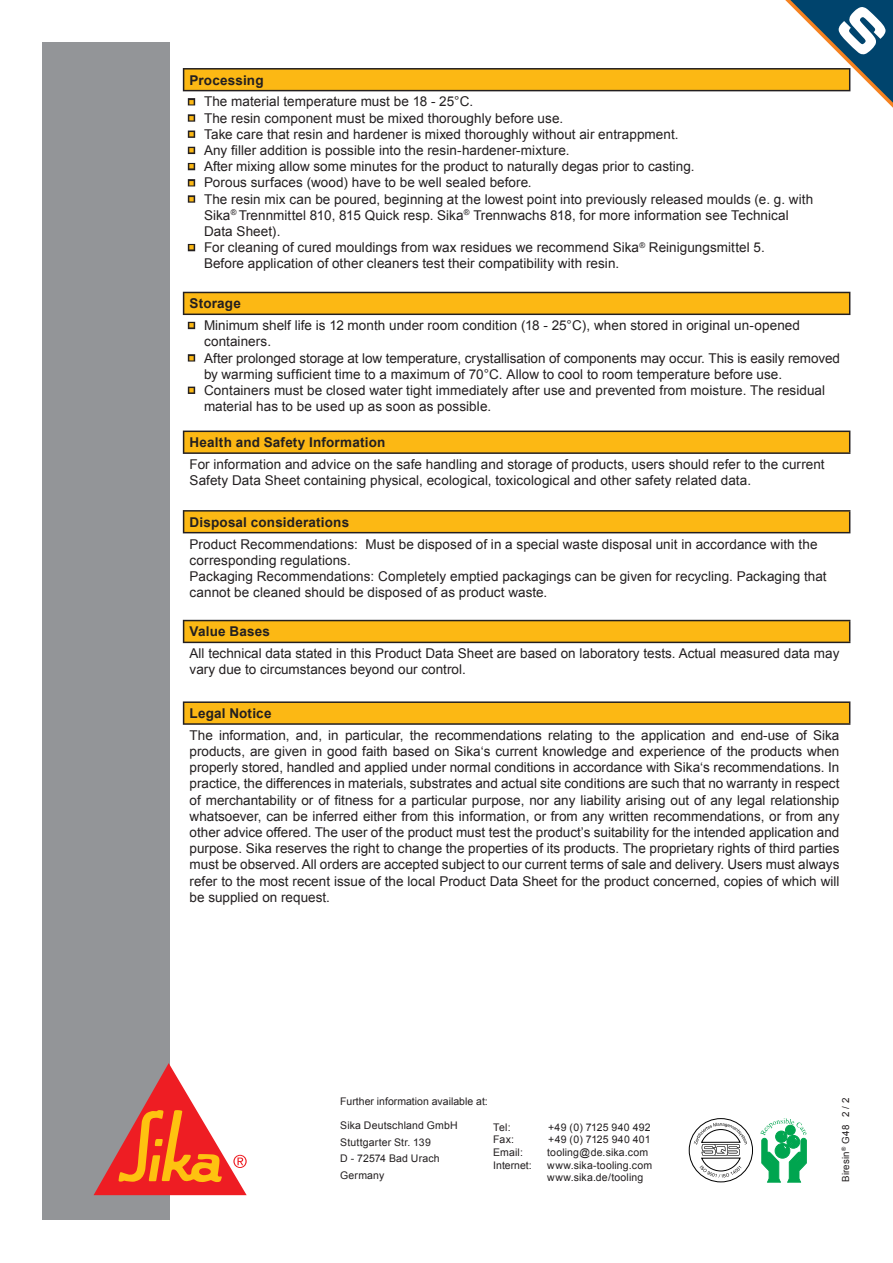
<style>
.page{position:relative;width:893px;height:1263px;background:#fff}
.page>*{position:absolute;margin:0;border:0;box-sizing:border-box;transform-origin:0 0}
.t1{font:13.5px/16.2px "Arial";letter-spacing:.005em;color:#231f20}
.t2{font:700 13.5px "Arial";letter-spacing:.015em;color:#231f20}
.t3{font:10.5px/16.5px "Arial";letter-spacing:.015em;color:#231f20}
.t4{font:9.75px "Arial";letter-spacing:.02em;color:#231f20}
.t5{font:7.5px/16.2px "Wingdings";color:#fcb814;text-align:justify}
</style>
<div class="page">
<div style="left:43px;top:43px;width:127px;height:1177px;background:#939598"></div>
<svg style="left:94px;top:1063px;width:153px;height:132px"></svg>
<svg style="left:760px;top:1118px;width:46px;height:64px"></svg>
<div style="left:689px;top:1118px;width:64px;height:64px;border:1px solid #000;border-radius:50%"></div>
<svg style="left:694px;top:1123px;width:53px;height:54px"></svg>
<div style="left:184px;top:69px;width:666px;height:22px;background:#fcb814"></div>
<svg style="left:184px;top:91px;width:597px;height:161px"></svg>
<hr style="left:200px;top:68px;width:650px;height:2px;background:#231f20">
<svg style="left:183px;top:68px;width:17px;height:23px"></svg>
<hr style="left:200px;top:90px;width:650px;height:1px;background:#231f20">
<div style="left:188px;top:98px;width:7px;height:7px;border:3px solid #231f20"></div>
<div style="left:188px;top:114px;width:7px;height:8px;border:3px solid #231f20"></div>
<div style="left:188px;top:131px;width:7px;height:7px;border:3px solid #231f20"></div>
<div style="left:188px;top:147px;width:7px;height:7px;border:3px solid #231f20"></div>
<div style="left:188px;top:163px;width:7px;height:7px;border:3px solid #231f20"></div>
<div style="left:188px;top:179px;width:7px;height:7px;border:3px solid #231f20"></div>
<div style="left:188px;top:195px;width:7px;height:8px;border:3px solid #231f20"></div>
<div style="left:188px;top:244px;width:7px;height:7px;border:3px solid #231f20"></div>
<div style="left:184px;top:292px;width:666px;height:22px;background:#fcb814"></div>
<svg style="left:184px;top:315px;width:666px;height:79px"></svg>
<hr style="left:200px;top:292px;width:650px;height:1px;background:#231f20">
<svg style="left:849px;top:293px;width:1px;height:21px"></svg>
<svg style="left:183px;top:292px;width:17px;height:23px"></svg>
<hr style="left:200px;top:314px;width:650px;height:1px;background:#231f20">
<div style="left:188px;top:322px;width:7px;height:7px;border:3px solid #231f20"></div>
<div style="left:188px;top:354px;width:7px;height:8px;border:3px solid #231f20"></div>
<div style="left:188px;top:387px;width:7px;height:7px;border:3px solid #231f20"></div>
<div style="left:184px;top:431px;width:666px;height:22px;background:#fcb814"></div>
<svg style="left:849px;top:432px;width:1px;height:20px"></svg>
<hr style="left:183px;top:431px;width:667px;height:1px;background:#231f20">
<svg style="left:183px;top:432px;width:1px;height:20px"></svg>
<hr style="left:183px;top:452px;width:667px;height:2px;background:#231f20">
<div style="left:184px;top:511px;width:666px;height:22px;background:#fcb814"></div>
<svg style="left:849px;top:512px;width:1px;height:20px"></svg>
<hr style="left:183px;top:510px;width:667px;height:2px;background:#231f20">
<svg style="left:183px;top:512px;width:1px;height:20px"></svg>
<hr style="left:183px;top:532px;width:667px;height:1px;background:#231f20">
<div style="left:184px;top:620px;width:666px;height:22px;background:#fcb814"></div>
<svg style="left:849px;top:621px;width:1px;height:21px"></svg>
<hr style="left:183px;top:620px;width:667px;height:1px;background:#231f20">
<svg style="left:183px;top:621px;width:1px;height:21px"></svg>
<hr style="left:183px;top:642px;width:667px;height:1px;background:#231f20">
<div style="left:184px;top:702px;width:666px;height:22px;background:#fcb814"></div>
<svg style="left:849px;top:703px;width:1px;height:20px"></svg>
<hr style="left:183px;top:701px;width:667px;height:2px;background:#231f20">
<svg style="left:183px;top:703px;width:1px;height:20px"></svg>
<hr style="left:183px;top:723px;width:667px;height:2px;background:#231f20">
<svg style="left:781px;top:0;width:112px;height:108px"></svg>
<p class="t2" style="left:190px;top:71px;width:76px">Processing</p>
<p class="t5" style="left:189px;top:94px;width:7px">■ ■ ■ ■ ■ ■ ■</p>
<p class="t1" style="left:204px;top:94px;width:611px">The material temperature must be 18 - 25°C.<br>The resin component must be mixed thoroughly before use.<br>Take care that resin and hardener is mixed thoroughly without air entrappment.<br>Any filler addition is possible into the resin-hardener-mixture.<br>After mixing allow some minutes for the product to naturally degas prior to casting.<br>Porous surfaces (wood) have to be well sealed before.<br>The resin mix can be poured, beginning at the lowest point into previously released moulds (e. g. with Sika<sup>®</sup> Trennmittel 810, 815 Quick resp. Sika<sup>®</sup> Trennwachs 818, for more information see Technical Data Sheet).<br>For cleaning of cured mouldings from wax residues we recommend Sika<sup>®</sup> Reinigungsmittel 5.<br>Before application of other cleaners test their compatibility with resin.</p>
<p class="t2" style="left:190px;top:295px;width:53px">Storage</p>
<p class="t5" style="left:189px;top:317px;width:7px">■</p>
<p class="t5" style="left:189px;top:350px;width:7px">■</p>
<p class="t5" style="left:189px;top:382px;width:7px">■</p>
<p class="t5" style="left:189px;top:240px;width:7px">■</p>
<p class="t1" style="left:204px;top:317px;width:637px">Minimum shelf life is 12 month under room condition (18 - 25°C), when stored in original un-opened containers.<br>After prolonged storage at low temperature, crystallisation of components may occur. This is easily removed by warming sufficient time to a maximum of 70°C. Allow to cool to room temperature before use.<br>Containers must be closed water tight immediately after use and prevented from moisture. The residual material has to be used up as soon as possible.</p>
<p class="t2" style="left:190px;top:433px;width:197px">Health and Safety Information</p>
<p class="t1" style="left:190px;top:456px;width:637px">For information and advice on the safe handling and storage of products, users should refer to the current<br>Safety Data Sheet containing physical, ecological, toxicological and other safety related data.</p>
<p class="t2" style="left:190px;top:513px;width:161px">Disposal considerations</p>
<p class="t1" style="left:190px;top:536px;width:639px">Product Recommendations: Must be disposed of in a special waste disposal unit in accordance with the corresponding regulations.<br>Packaging Recommendations: Completely emptied packagings can be given for recycling. Packaging that cannot be cleaned should be disposed of as product waste.</p>
<p class="t2" style="left:190px;top:623px;width:82px">Value Bases</p>
<p class="t1" style="left:190px;top:645px;width:651px">All technical data stated in this Product Data Sheet are based on laboratory tests. Actual measured data may vary due to circumstances beyond our control.</p>
<p class="t2" style="left:190px;top:704px;width:83px">Legal Notice</p>
<p class="t1" style="left:190px;top:727px;width:651px;text-align:justify">The information, and, in particular, the recommendations relating to the application and end-use of Sika products, are given in good faith based on Sika‘s current knowledge and experience of the products when properly stored, handled and applied under normal conditions in accordance with Sika‘s recommendations. In practice, the differences in materials, substrates and actual site conditions are such that no warranty in respect of merchantability or of fitness for a particular purpose, nor any liability arising out of any legal relationship whatsoever, can be inferred either from this information, or from any written recommendations, or from any other advice offered. The user of the product must test the product’s suitability for the intended application and purpose. Sika reserves the right to change the properties of its products. The proprietary rights of third parties must be observed. All orders are accepted subject to our current terms of sale and delivery. Users must always refer to the most recent issue of the local Product Data Sheet for the product concerned, copies of which will be supplied on request.</p>
<p class="t3" style="left:340px;top:1093px;width:149px">Further information available at:</p>
<p class="t3" style="left:340px;top:1117px;width:119px">Sika Deutschland GmbH<br>Stuttgarter Str. 139<br>D - 72574 Bad Urach<br>Germany</p>
<p class="t3" style="left:493px;top:1119px;width:19px">Tel:</p>
<p class="t3" style="left:548px;top:1119px;width:104px">+49 (0) 7125 940 492</p>
<p class="t3" style="left:493px;top:1131px;width:22px">Fax:</p>
<p class="t3" style="left:548px;top:1131px;width:104px">+49 (0) 7125 940 401</p>
<p class="t3" style="left:493px;top:1144px;width:31px">Email:</p>
<p class="t3" style="left:547px;top:1144px;width:102px">tooling@de.sika.com</p>
<p class="t3" style="left:547px;top:1169px;width:98px">www.sika.de/tooling</p>
<p class="t3" style="left:493px;top:1157px;width:40px">Internet:</p>
<p class="t3" style="left:547px;top:1157px;width:106px">www.sika-tooling.com</p>
<p class="t4" style="left:839px;top:1182px;width:86px;rotate:-90deg">Biresin<sup>®</sup> G48 2 / 2</p>
</div>
